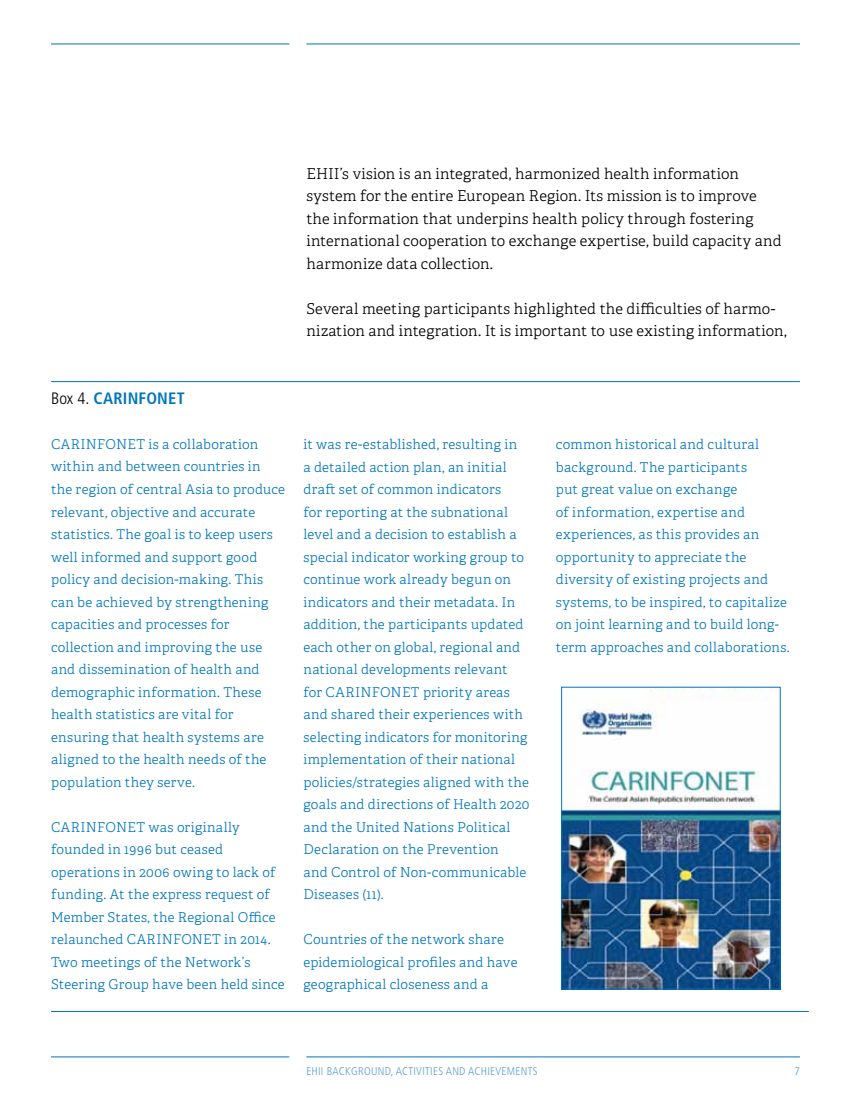
<style>
.page{position:relative;width:851px;height:1106px;background:#fff}
.page>*{position:absolute;margin:0;border:0;box-sizing:border-box;transform-origin:0 0}
.t1{font:700 condensed 16.5px "Frutiger LT Std";letter-spacing:.015em;color:#0076bd}
.t2{font:300 15px/22.5px "Adelle CYR";letter-spacing:.015em;color:#000}
.t3{font:300 13.5px/22.5px "Adelle CYR";letter-spacing:.02em;color:#0076bd}
.t4{font:300 condensed 11.25px "Frutiger LT Std";letter-spacing:.025em;color:#589ed2}
.s1{font-weight:300;color:#000}
</style>
<div class="page">
<hr style="left:306px;top:1056px;width:493px;height:1px;background:#0076bd">
<hr style="left:51px;top:1056px;width:238px;height:1px;background:#0076bd">
<hr style="left:51px;top:44px;width:238px;height:1px;background:#0076bd">
<hr style="left:306px;top:44px;width:493px;height:1px;background:#0076bd">
<img style="left:563px;top:689px;width:215px;height:298px">
<div style="left:561px;top:687px;width:219px;height:302px;border:1px solid #0076bd"></div>
<hr style="left:51px;top:381px;width:748px;height:1px;background:#0076bd">
<hr style="left:51px;top:1011px;width:757px;height:1px;background:#0076bd">
<p class="t2" style="left:306px;top:162px;width:476px">EHII’s vision is an integrated, harmonized health information system for the entire European Region. Its mission is to improve the information that underpins health policy through fostering international cooperation to exchange expertise, build capacity and harmonize data collection.</p>
<p class="t2" style="left:306px;top:297px;width:481px">Several meeting participants highlighted the difficulties of harmo&shy;nization and integration. It is important to use existing information,</p>
<p class="t1" style="left:51px;top:388px;width:135px"><span class="s1">BOX 4.</span> CARINFONET</p>
<p class="t3" style="left:51px;top:432px;width:235px">CARINFONET is a collaboration within and between countries in the region of central Asia to produce relevant, objective and accurate statistics. The goal is to keep users well informed and support good policy and decision-making. This can be achieved by strengthening capacities and processes for collection and improving the use and dissemination of health and demographic information. These health statistics are vital for ensuring that health systems are aligned to the health needs of the population they serve.</p>
<p class="t3" style="left:51px;top:815px;width:235px">CARINFONET was originally founded in 1996 but ceased operations in 2006 owing to lack of funding. At the express request of<br>Member States, the Regional Office relaunched CARINFONET in 2014.<br>Two meetings of the Network’s<br>Steering Group have been held since</p>
<p class="t3" style="left:303px;top:432px;width:227px">it was re-established, resulting in<br>a detailed action plan, an initial draft set of common indicators<br>for reporting at the subnational level and a decision to establish a special indicator working group to continue work already begun on indicators and their metadata. In addition, the participants updated each other on global, regional and national developments relevant for CARINFONET priority areas and shared their experiences with selecting indicators for monitoring implementation of their national policies/strategies aligned with the goals and directions of Health 2020 and the United Nations Political Declaration on the Prevention<br>and Control of Non-communicable Diseases (11).</p>
<p class="t3" style="left:303px;top:927px;width:215px">Countries of the network share epidemiological profiles and have geographical closeness and a</p>
<p class="t3" style="left:556px;top:432px;width:235px">common historical and cultural background. The participants<br>put great value on exchange<br>of information, expertise and experiences, as this provides an opportunity to appreciate the diversity of existing projects and systems, to be inspired, to capitalize on joint learning and to build long&shy;term approaches and collaborations.</p>
<p class="t4" style="left:306px;top:1064px;width:5px">EHII</p>
<p class="t4" style="left:326px;top:1064px;width:212px">BAC KGROUND, ACTIVITIES AND AC HIEVEMENTS</p>
<p class="t4" style="left:794px;top:1064px;width:7px">7</p>
</div>
